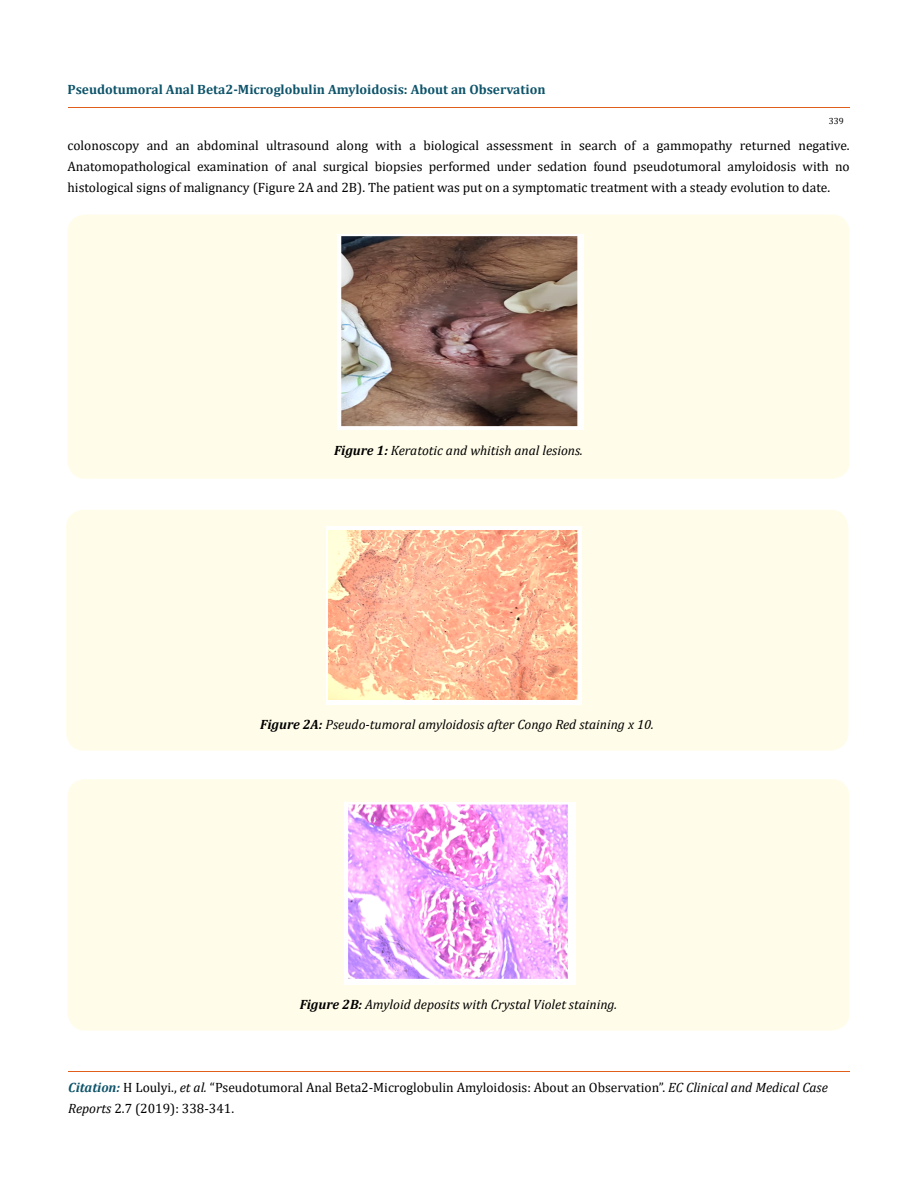
<style>
.page{position:relative;width:917px;height:1188px;background:#fff}
.page>*{position:absolute;margin:0;border:0;box-sizing:border-box;transform-origin:0 0}
.t1{font:13.5px/21px "Cambria";color:#000}
.t2{font:italic 13.5px "Cambria";color:#000}
.t3{font:700 13.5px "Cambria";color:#0e546a}
.t4{font:9px "Cambria";color:#000}
.s1{font-weight:700}
.s2{font-weight:700;font-style:italic;color:#0e546a}
.s3{font-style:italic}
</style>
<div class="page">
<hr style="left:68px;top:108px;width:781px;height:1px;background:#e05d1a">
<hr style="left:68px;top:1071px;width:781px;height:1px;background:#e05d1a">
<div style="left:68px;top:214px;width:781px;height:265px;background:#fffde9;border-radius:18px"></div>
<img style="left:337px;top:234px;width:246px;height:195px">
<div style="left:66px;top:510px;width:782px;height:241px;background:#fffde9;border-radius:18px"></div>
<img style="left:326px;top:527px;width:255px;height:177px">
<div style="left:68px;top:779px;width:781px;height:252px;background:#fffde9;border-radius:18px"></div>
<img style="left:344px;top:803px;width:231px;height:181px">
<p class="t3" style="left:68px;top:80px;width:479px">Pseudotumoral Anal Beta2-Microglobulin Amyloidosis: About an Observation</p>
<p class="t4" style="left:828px;top:116px;width:16px">339</p>
<p class="t1" style="left:68px;top:135px;width:783px;text-align:justify">colonoscopy and an abdominal ultrasound along with a biological assessment in search of a gammopathy returned negative.<br>Anatomopathological examination of anal surgical biopsies performed under sedation found pseudotumoral amyloidosis with no histological signs of malignancy (Figure 2A and 2B). The patient was put on a symptomatic treatment with a steady evolution to date.</p>
<p class="t2" style="left:334px;top:441px;width:250px"><span class="s1">Figure 1:</span> Keratotic and whitish anal lesions.</p>
<p class="t2" style="left:260px;top:715px;width:395px"><span class="s1">Figure 2A:</span> Pseudo-tumoral amyloidosis after Congo Red staining x 10.</p>
<p class="t2" style="left:300px;top:995px;width:319px"><span class="s1">Figure 2B:</span> Amyloid deposits with Crystal Violet staining.</p>
<p class="t1" style="left:68px;top:1077px;width:761px"><span class="s2">Citation:</span> H Loulyi., <span class="s3">et al.</span> “Pseudotumoral Anal Beta2-Microglobulin Amyloidosis: About an Observation”. <span class="s3">EC Clinical and Medical Case<br>Reports</span> 2.7 (2019): 338-341.</p>
</div>
